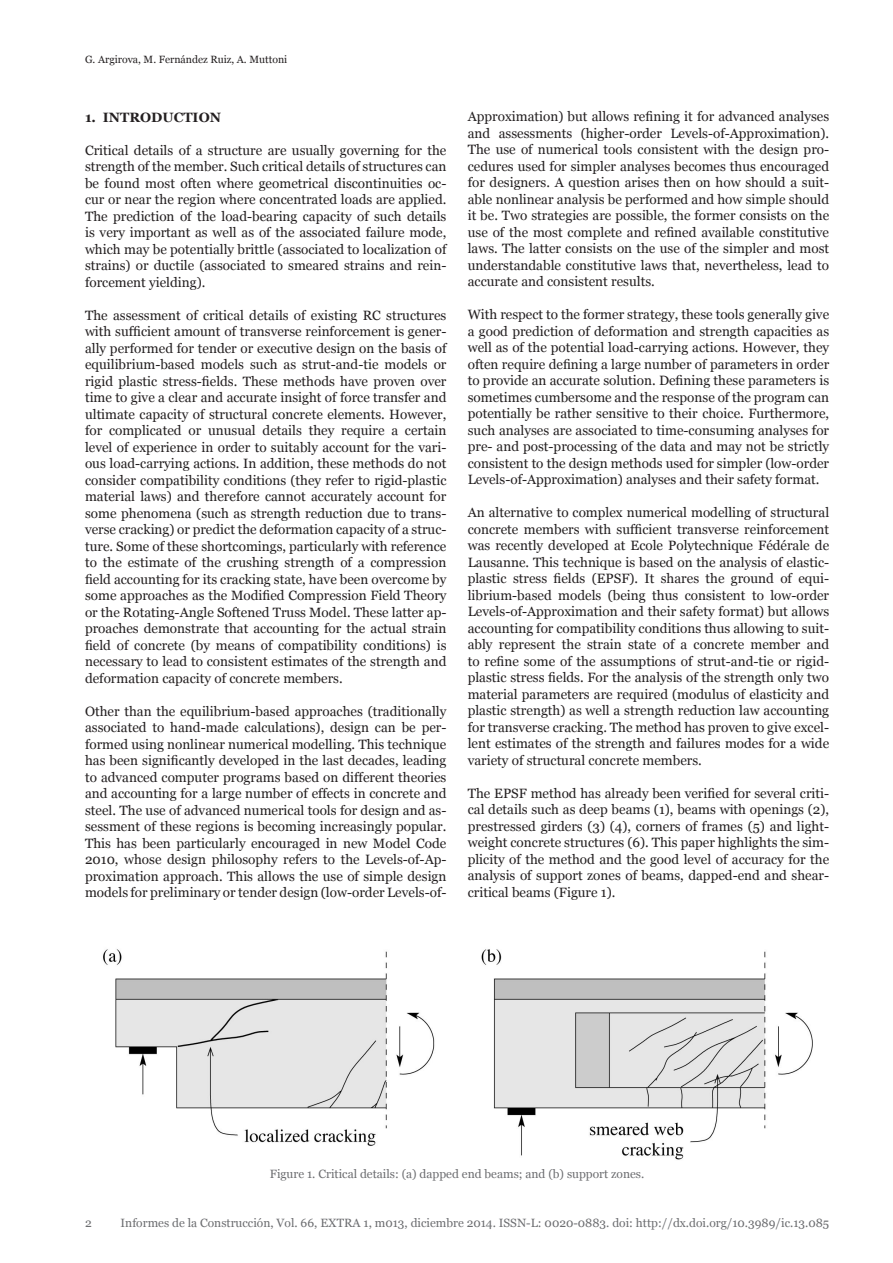
<style>
.page{position:relative;width:893px;height:1263px;background:#fff}
.page>*{position:absolute;margin:0;border:0;box-sizing:border-box;transform-origin:0 0}
.t1{font:13.5px/16.5px "Georgia";color:#231f20;text-align:justify}
.t2{font:700 13.5px "Georgia";color:#231f20}
.t3{font:12px "Georgia";color:#6c6d70}
.t4{font:10.5px "Georgia";color:#231f20}
</style>
<div class="page">
<img style="left:103px;top:949px;width:710px;height:211px">
<p class="t4" style="left:85px;top:54px;width:204px">G. Argirova, M. Fernández Ruiz, A. Muttoni</p>
<p class="t2" style="left:85px;top:109px;width:138px">1. INTRODUCTION</p>
<p class="t1" style="left:85px;top:142px;width:363px">Critical details of a structure are usually governing for the strength of the member. Such critical details of structures can be found most often where geometrical discontinuities oc&shy;cur or near the region where concentrated loads are applied.<br>The prediction of the load-bearing capacity of such details is very important as well as of the associated failure mode, which may be potentially brittle (associated to localization of strains) or ductile (associated to smeared strains and rein&shy;forcement yielding).</p>
<p class="t1" style="left:85px;top:307px;width:363px">The assessment of critical details of existing RC structures with sufficient amount of transverse reinforcement is gener&shy;ally performed for tender or executive design on the basis of equilibrium-based models such as strut-and-tie models or rigid plastic stress-fields. These methods have proven over time to give a clear and accurate insight of force transfer and ultimate capacity of structural concrete elements. However, for complicated or unusual details they require a certain level of experience in order to suitably account for the vari&shy;ous load-carrying actions. In addition, these methods do not consider compatibility conditions (they refer to rigid-plastic material laws) and therefore cannot accurately account for some phenomena (such as strength reduction due to trans&shy;verse cracking) or predict the deformation capacity of a struc&shy;ture. Some of these shortcomings, particularly with reference to the estimate of the crushing strength of a compression field accounting for its cracking state, have been overcome by some approaches as the Modified Compression Field Theory or the Rotating-Angle Softened Truss Model. These latter ap&shy;proaches demonstrate that accounting for the actual strain field of concrete (by means of compatibility conditions) is necessary to lead to consistent estimates of the strength and deformation capacity of concrete members.</p>
<p class="t1" style="left:85px;top:703px;width:363px">Other than the equilibrium-based approaches (traditionally associated to hand-made calculations), design can be per&shy;formed using nonlinear numerical modelling. This technique has been significantly developed in the last decades, leading to advanced computer programs based on different theories and accounting for a large number of effects in concrete and steel. The use of advanced numerical tools for design and as&shy;sessment of these regions is becoming increasingly popular.<br>This has been particularly encouraged in new Model Code 2010, whose design philosophy refers to the Levels-of-Ap&shy;proximation approach. This allows the use of simple design models for preliminary or tender design (low-order Levels-of-</p>
<p class="t1" style="left:468px;top:109px;width:363px">Approximation) but allows refining it for advanced analyses and assessments (higher-order Levels-of-Approximation).<br>The use of numerical tools consistent with the design pro&shy;cedures used for simpler analyses becomes thus encouraged for designers. A question arises then on how should a suit&shy;able nonlinear analysis be performed and how simple should it be. Two strategies are possible, the former consists on the use of the most complete and refined available constitutive laws. The latter consists on the use of the simpler and most understandable constitutive laws that, nevertheless, lead to accurate and consistent results.</p>
<p class="t1" style="left:468px;top:307px;width:363px">With respect to the former strategy, these tools generally give a good prediction of deformation and strength capacities as well as of the potential load-carrying actions. However, they often require defining a large number of parameters in order to provide an accurate solution. Defining these parameters is sometimes cumbersome and the response of the program can potentially be rather sensitive to their choice. Furthermore, such analyses are associated to time-consuming analyses for pre- and post-processing of the data and may not be strictly consistent to the design methods used for simpler (low-order Levels-of-Approximation) analyses and their safety format.</p>
<p class="t1" style="left:468px;top:504px;width:363px">An alternative to complex numerical modelling of structural concrete members with sufficient transverse reinforcement was recently developed at Ecole Polytechnique Fédérale de Lausanne. This technique is based on the analysis of elastic&shy;plastic stress fields (EPSF). It shares the ground of equi&shy;librium-based models (being thus consistent to low-order Levels-of-Approximation and their safety format) but allows accounting for compatibility conditions thus allowing to suit&shy;ably represent the strain state of a concrete member and to refine some of the assumptions of strut-and-tie or rigid&shy;plastic stress fields. For the analysis of the strength only two material parameters are required (modulus of elasticity and plastic strength) as well a strength reduction law accounting for transverse cracking. The method has proven to give excel&shy;lent estimates of the strength and failures modes for a wide variety of structural concrete members.</p>
<p class="t1" style="left:468px;top:785px;width:363px">The EPSF method has already been verified for several criti&shy;cal details such as deep beams (1), beams with openings (2), prestressed girders (3) (4), corners of frames (5) and light&shy;weight concrete structures (6). This paper highlights the sim&shy;plicity of the method and the good level of accuracy for the analysis of support zones of beams, dapped-end and shear&shy;critical beams (Figure 1).</p>
<p class="t3" style="left:270px;top:1167px;width:376px">Figure 1. Critical details: (a) dapped end beams; and (b) support zones.</p>
<p class="t3" style="left:85px;top:1216px;width:8px">2</p>
<p class="t3" style="left:121px;top:1216px;width:710px">Informes de la Construcción, Vol. 66, EXTRA 1, m013, diciembre 2014. ISSN-L: 0020-0883. doi: http://dx.doi.org/10.3989/ic.13.085</p>
</div>
